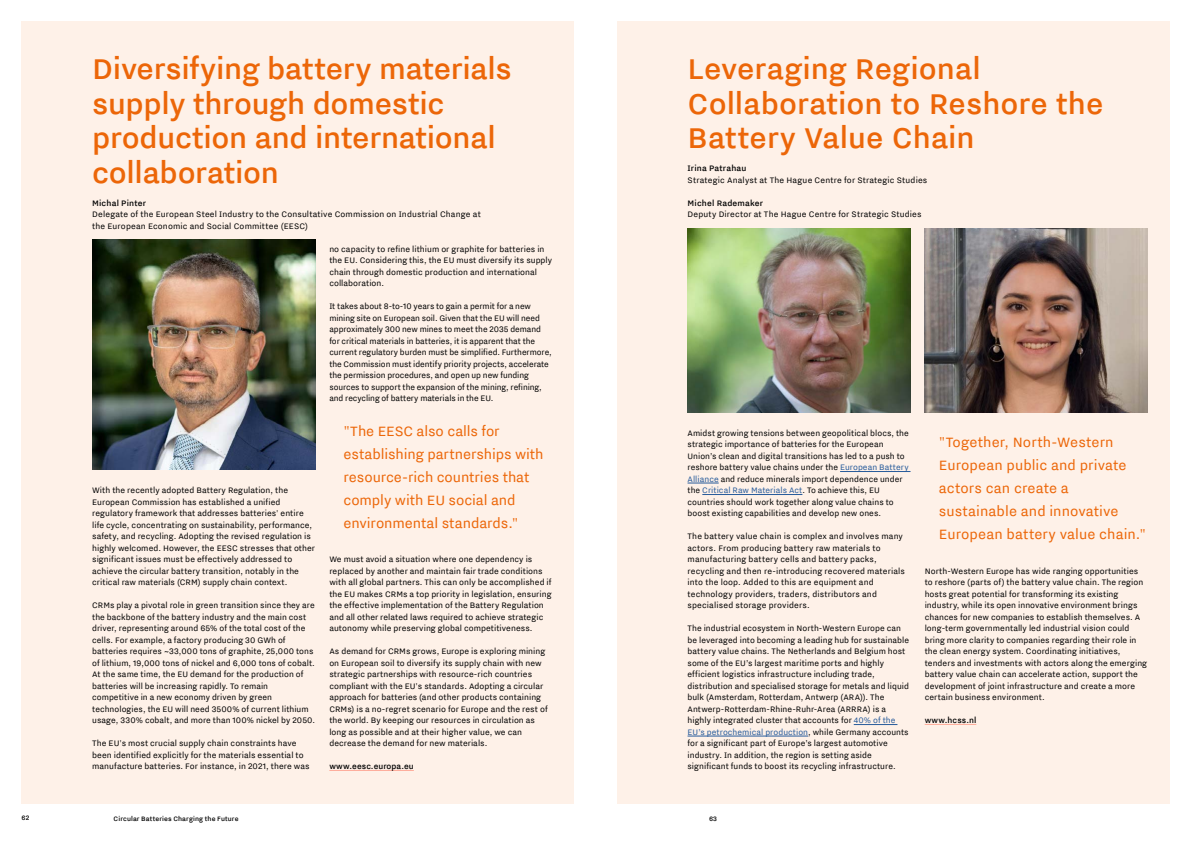
<style>
.page{position:relative;width:1191px;height:842px;background:#fff}
.page>*{position:absolute;margin:0;border:0;box-sizing:border-box;transform-origin:0 0}
.t1{font:500 36px/34.5px "NL Nitti Grotesk";letter-spacing:-.005em;color:#ec6608}
.t2{font:17px/23px "NL Nitti Grotesk";color:#ec6608}
.t3{font:10px/11.5px "NL Nitti Grotesk";letter-spacing:.005em;color:#000}
.t4{font:500 10px "NL Nitti Grotesk";letter-spacing:.015em;color:#000}
.t5{font:500 8px "NL Nitti Grotesk";letter-spacing:.015em;color:#000}
.s1{color:#275b9b}
</style>
<div class="page">
<div style="left:617px;top:21px;width:552px;height:782px;background:#fef1e8"></div>
<hr style="left:840px;top:471px;width:70px;height:1px;background:#275b9b">
<hr style="left:687px;top:483px;width:31px;height:1px;background:#275b9b">
<hr style="left:702px;top:494px;width:100px;height:1px;background:#275b9b">
<hr style="left:853px;top:724px;width:44px;height:1px;background:#275b9b">
<hr style="left:687px;top:736px;width:121px;height:1px;background:#275b9b">
<img style="left:687px;top:229px;width:223px;height:184px">
<img style="left:924px;top:229px;width:223px;height:184px">
<hr style="left:924px;top:724px;width:52px;height:1px;background:#ffab99">
<div style="left:22px;top:21px;width:552px;height:782px;background:#fef1e8"></div>
<hr style="left:329px;top:770px;width:85px;height:1px;background:#ffab99">
<img style="left:92px;top:240px;width:223px;height:230px">
<h1 class="t1" style="left:92px;top:50px;width:421px">Diversifying battery materials supply through domestic production and international collaboration</h1>
<p class="t4" style="left:92px;top:197px;width:55px">Michal Pinter</p>
<p class="t3" style="left:92px;top:208px;width:390px">Delegate of the European Steel Industry to the Consultative Commission on Industrial Change at the European Economic and Social Committee (EESC)</p>
<p class="t3" style="left:92px;top:484px;width:224px">With the recently adopted Battery Regulation, the European Commission has established a unified regulatory framework that addresses batteries' entire life cycle, concentrating on sustainability, performance, safety, and recycling. Adopting the revised regulation is highly welcomed. However, the EESC stresses that other significant issues must be effectively addressed to achieve the circular battery transition, notably in the critical raw materials (CRM) supply chain context.</p>
<p class="t3" style="left:92px;top:599px;width:224px">CRMs play a pivotal role in green transition since they are the backbone of the battery industry and the main cost driver, representing around 65% of the total cost of the cells. For example, a factory producing 30 GWh of batteries requires ~33,000 tons of graphite, 25,000 tons of lithium, 19,000 tons of nickel and 6,000 tons of cobalt.<br>At the same time, the EU demand for the production of batteries will be increasing rapidly. To remain competitive in a new economy driven by green technologies, the EU will need 3500% of current lithium usage, 330% cobalt, and more than 100% nickel by 2050.</p>
<p class="t3" style="left:92px;top:737px;width:219px">The EU's most crucial supply chain constraints have been identified explicitly for the materials essential to manufacture batteries. For instance, in 2021, there was</p>
<p class="t3" style="left:329px;top:243px;width:224px">no capacity to refine lithium or graphite for batteries in the EU. Considering this, the EU must diversify its supply chain through domestic production and international collaboration.</p>
<p class="t3" style="left:329px;top:300px;width:224px">It takes about 8-to-10 years to gain a permit for a new mining site on European soil. Given that the EU will need approximately 300 new mines to meet the 2035 demand for critical materials in batteries, it is apparent that the current regulatory burden must be simplified. Furthermore, the Commission must identify priority projects, accelerate the permission procedures, and open up new funding sources to support the expansion of the mining, refining, and recycling of battery materials in the EU.</p>
<h2 class="t2" style="left:343px;top:419px;width:201px">"The EESC also calls for establishing partnerships with resource-rich countries that comply with EU social and environmental standards."</h2>
<p class="t3" style="left:329px;top:553px;width:224px">We must avoid a situation where one dependency is replaced by another and maintain fair trade conditions with all global partners. This can only be accomplished if the EU makes CRMs a top priority in legislation, ensuring the effective implementation of the Battery Regulation and all other related laws required to achieve strategic autonomy while preserving global competitiveness.</p>
<p class="t3" style="left:329px;top:645px;width:220px">As demand for CRMs grows, Europe is exploring mining on European soil to diversify its supply chain with new strategic partnerships with resource-rich countries compliant with the EU's standards. Adopting a circular approach for batteries (and other products containing CRMs) is a no-regret scenario for Europe and the rest of the world. By keeping our resources in circulation as long as possible and at their higher value, we can decrease the demand for new materials.</p>
<p class="t4" style="left:329px;top:760px;width:86px">www.eesc.europa.eu</p>
<h1 class="t1" style="left:687px;top:50px;width:417px">Leveraging Regional<br>Collaboration to Reshore the<br>Battery Value Chain</h1>
<p class="t4" style="left:687px;top:162px;width:60px">Irina Patrahau</p>
<p class="t3" style="left:687px;top:174px;width:241px">Strategic Analyst at The Hague Centre for Strategic Studies</p>
<p class="t4" style="left:687px;top:197px;width:77px">Michel Rademaker</p>
<p class="t3" style="left:687px;top:208px;width:236px">Deputy Director at The Hague Centre for Strategic Studies</p>
<p class="t3" style="left:687px;top:427px;width:223px">Amidst growing tensions between geopolitical blocs, the strategic importance of batteries for the European Union’s clean and digital transitions has led to a push to reshore battery value chains under the <span class="s1">European Battery Alliance</span> and reduce minerals import dependence under the <span class="s1">Critical Raw Materials Act</span>. To achieve this, EU countries should work together along value chains to boost existing capabilities and develop new ones.</p>
<p class="t3" style="left:687px;top:530px;width:219px">The battery value chain is complex and involves many actors. From producing battery raw materials to manufacturing battery cells and battery packs, recycling and then re-introducing recovered materials into the loop. Added to this are equipment and technology providers, traders, distributors and specialised storage providers.</p>
<p class="t3" style="left:687px;top:622px;width:223px">The industrial ecosystem in North-Western Europe can be leveraged into becoming a leading hub for sustainable battery value chains. The Netherlands and Belgium host some of the EU’s largest maritime ports and highly efficient logistics infrastructure including trade, distribution and specialised storage for metals and liquid bulk (Amsterdam, Rotterdam, Antwerp (ARA)). The Antwerp-Rotterdam-Rhine-Ruhr-Area (ARRRA) is a highly integrated cluster that accounts for <span class="s1">40% of the EU’s petrochemical production</span>, while Germany accounts for a significant part of Europe’s largest automotive industry. In addition, the region is setting aside significant funds to boost its recycling infrastructure.</p>
<h2 class="t2" style="left:939px;top:430px;width:209px">"Together, North-Western<br>European public and private actors can create a sustainable and innovative<br>European battery value chain."</h2>
<p class="t3" style="left:924px;top:565px;width:224px">North-Western Europe has wide ranging opportunities to reshore (parts of) the battery value chain. The region hosts great potential for transforming its existing industry, while its open innovative environment brings chances for new companies to establish themselves. A long-term governmentally led industrial vision could bring more clarity to companies regarding their role in the clean energy system. Coordinating initiatives, tenders and investments with actors along the emerging battery value chain can accelerate action, support the development of joint infrastructure and create a more certain business environment.</p>
<p class="t4" style="left:924px;top:714px;width:53px">www.hcss.nl</p>
<p class="t5" style="left:22px;top:813px;width:9px">62</p>
<p class="t5" style="left:114px;top:814px;width:126px">Circular Batteries Charging the Future</p>
<p class="t5" style="left:709px;top:814px;width:9px">63</p>
</div>
